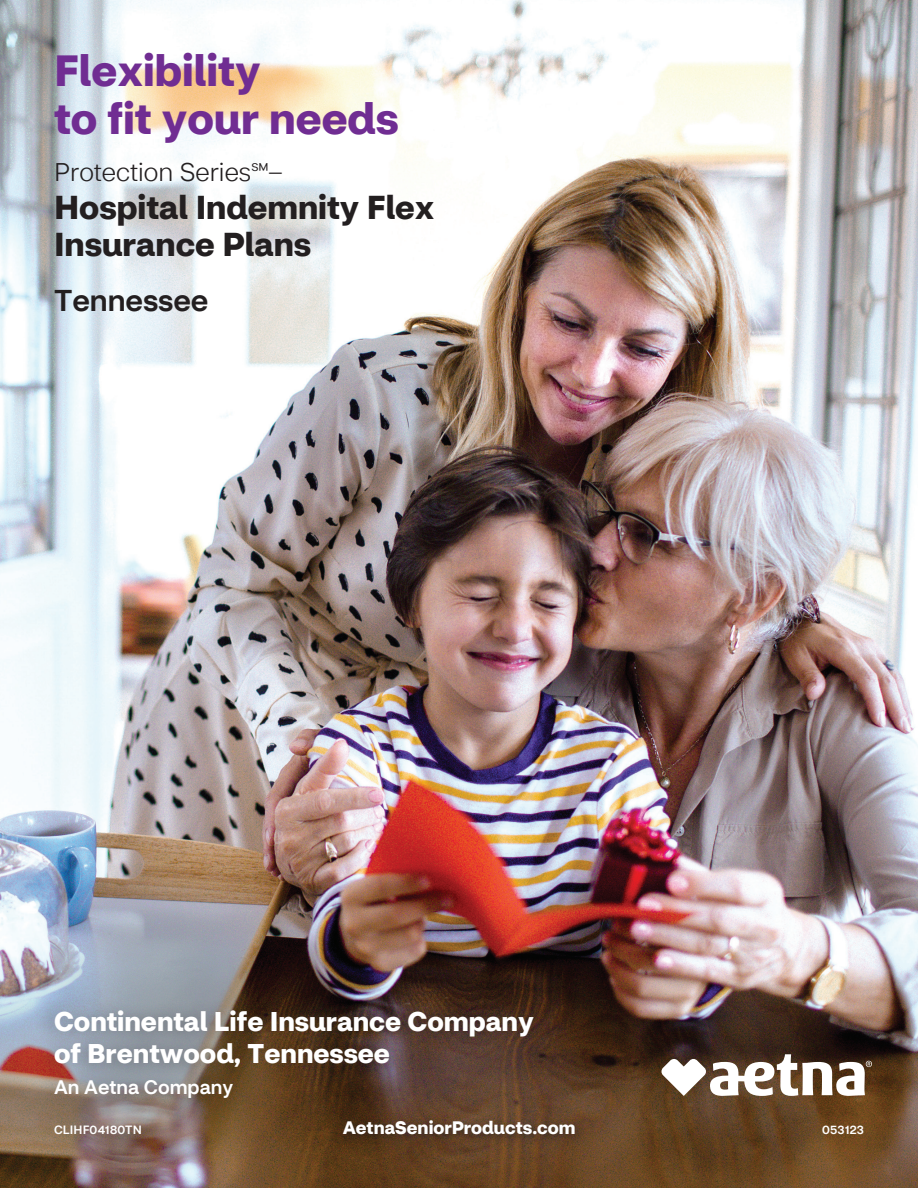
<style>
.page{position:relative;width:918px;height:1188px;background:#fff}
.page>*{position:absolute;margin:0;border:0;box-sizing:border-box;transform-origin:0 0}
.Product_Name-11_17_U{font:700 43.5px/48px "CVS Health Sans";color:#702d92}
.Product_Name-11_17_U-2{font:700 33px "CVS Health Sans";color:#231f20}
.Product_Name-11_17_U-3{font:500 30px "CVS Health Sans";color:#231f20}
.LE_Consumer-20_22_Un{font:700 27px/32.4px "CVS Health Sans";color:#fff}
.Product_Name-11_17_U-4{font:300 25.5px "CVS Health Sans";color:#231f20}
.LE_Consumer-20_22_Un-2{font:500 19.5px "CVS Health Sans";color:#fff}
.www_aetna_com{font:700 18px "CVS Health Sans";color:#fff}
.Part_Number_Date_Cop{font:500 12px "CVS Health Sans";letter-spacing:.015em;color:#fff}
</style>
<div class="page">
<img style="left:0;top:0;width:918px;height:1188px">
<div style="left:33px;top:997px;width:507px;height:115px;background:#231f20;opacity:.3"></div>
<svg style="left:661px;top:1054px;width:211px;height:42px"></svg>
<div style="left:337px;top:1114px;width:250px;height:32px;background:#231f20;opacity:.76"></div>
<p class="Product_Name-11_17_U" style="left:54px;top:46px;width:346px">Flexibility<br>to fit your needs</p>
<p class="Product_Name-11_17_U-4" style="left:54px;top:157px;width:229px">Protection Series℠–</p>
<p class="Product_Name-11_17_U-2" style="left:54px;top:186px;width:382px">Hospital Indemnity Flex</p>
<p class="Product_Name-11_17_U-2" style="left:54px;top:224px;width:259px">Insurance Plans</p>
<p class="Product_Name-11_17_U-3" style="left:54px;top:282px;width:156px">Tennessee</p>
<p class="LE_Consumer-20_22_Un" style="left:54px;top:1005px;width:481px">Continental Life Insurance Company of Brentwood, Tennessee</p>
<p class="LE_Consumer-20_22_Un-2" style="left:54px;top:1075px;width:181px">An Aetna Company</p>
<p class="Part_Number_Date_Cop" style="left:54px;top:1122px;width:89px">CLIHF04180TN</p>
<p class="www_aetna_com" style="left:343px;top:1116px;width:234px">AetnaSeniorProducts.com</p>
<p class="Part_Number_Date_Cop" style="left:822px;top:1122px;width:43px">053123</p>
</div>
